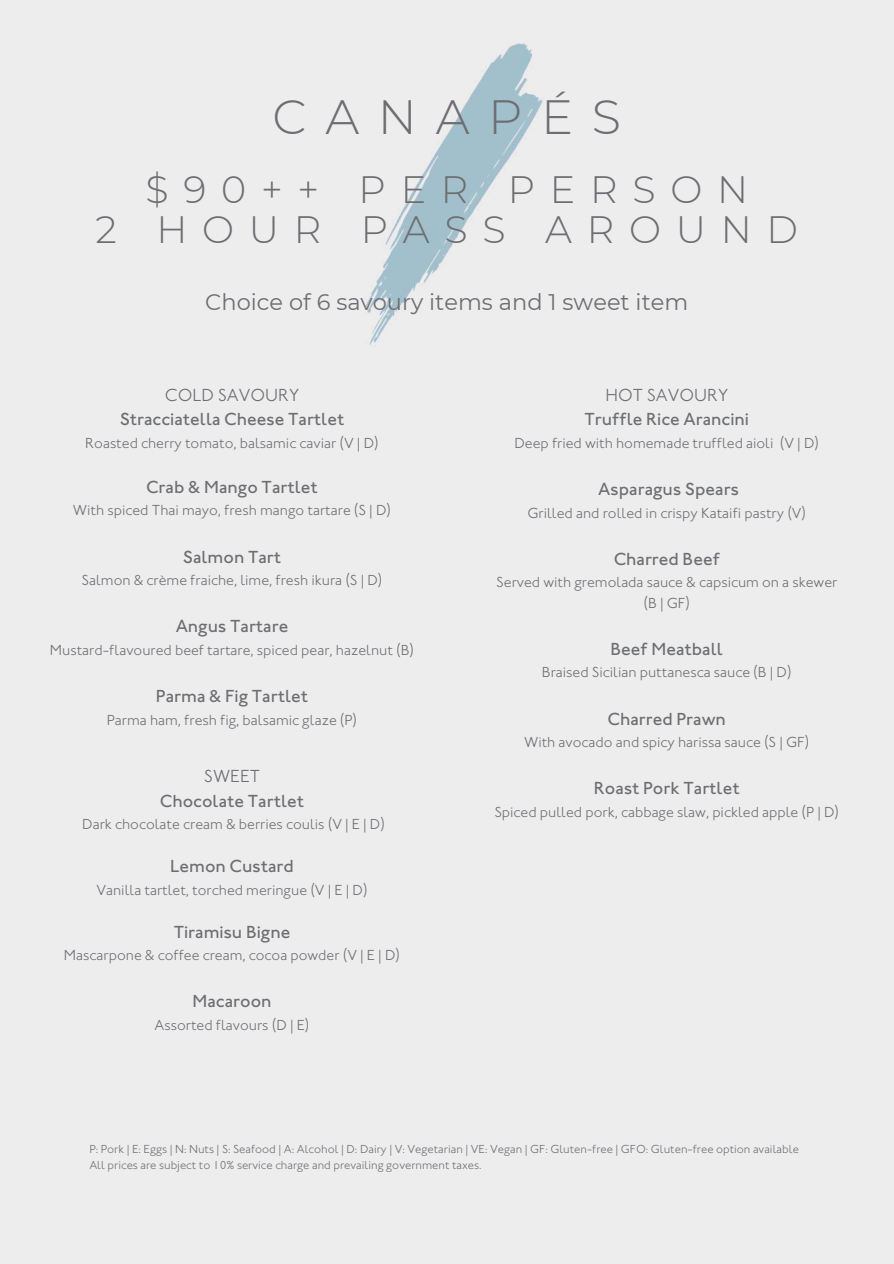
<style>
.page{position:relative;width:894px;height:1264px;background:#fff}
.page>*{position:absolute;margin:0;border:0;box-sizing:border-box;transform-origin:0 0}
.t1{font:300 48px "Montserrat";letter-spacing:.39em;color:#6d6e71}
.t2{font:300 38.1px/39.3px "Montserrat";letter-spacing:.39em;color:#6d6e71;text-align:center}
.t3{font:22.5px "Montserrat";color:#6d6e71}
.t4{font:500 18px "Johnston ITC Std";color:#6d6e71}
.t5{font:300 18px "Johnston ITC Std";color:#6d6e71}
.t6{font:300 15px/20.2px "Johnston ITC Std";color:#6d6e71;text-align:center}
.t7{font:300 12px/16px "Johnston ITC Std";color:#6d6e71}
</style>
<div class="page">
<div style="left:0;top:0;width:893px;height:1263px;background:#ededee"></div>
<img style="left:365px;top:43px;width:178px;height:303px">
<h1 class="t1" style="left:272px;top:87px;width:350px">CANAPÉS</h1>
<h2 class="t2" style="left:95px;top:170px;width:704px">$90++ PER PERSON<br>2 HOUR PASS AROUND</h2>
<h3 class="t3" style="left:205px;top:288px;width:484px">Choice of 6 savoury items and 1 sweet item</h3>
<p class="t5" style="left:165px;top:388px;width:136px">COLD SAVOURY</p>
<p class="t4" style="left:120px;top:413px;width:226px">Stracciatella Cheese Tartlet</p>
<p class="t6" style="left:85px;top:434px;width:295px">Roasted cherry tomato, balsamic caviar (V | D)</p>
<p class="t4" style="left:146px;top:480px;width:173px">Crab &amp; Mango Tartlet</p>
<p class="t6" style="left:73px;top:502px;width:319px">With spiced Thai mayo, fresh mango tartare (S | D)</p>
<p class="t4" style="left:183px;top:550px;width:100px">Salmon Tart</p>
<p class="t6" style="left:81px;top:571px;width:302px">Salmon &amp; crème fraiche, lime, fresh ikura (S | D)</p>
<p class="t4" style="left:176px;top:620px;width:114px">Angus Tartare</p>
<p class="t6" style="left:50px;top:641px;width:365px">Mustard-flavoured beef tartare, spiced pear, hazelnut (B)</p>
<p class="t4" style="left:156px;top:690px;width:153px">Parma &amp; Fig Tartlet</p>
<p class="t6" style="left:107px;top:711px;width:252px">Parma ham, fresh fig, balsamic glaze (P)</p>
<p class="t5" style="left:204px;top:770px;width:58px">SWEET</p>
<p class="t4" style="left:160px;top:794px;width:146px">Chocolate Tartlet</p>
<p class="t6" style="left:82px;top:816px;width:304px">Dark chocolate cream &amp; berries coulis (V | E | D)</p>
<p class="t4" style="left:170px;top:860px;width:125px">Lemon Custard</p>
<p class="t6" style="left:96px;top:881px;width:273px">Vanilla tartlet, torched meringue (V | E | D)</p>
<p class="t4" style="left:174px;top:925px;width:118px">Tiramisu Bigne</p>
<p class="t6" style="left:64px;top:946px;width:337px">Mascarpone &amp; coffee cream, cocoa powder (V | E | D)</p>
<p class="t4" style="left:192px;top:995px;width:80px">Macaroon</p>
<p class="t6" style="left:154px;top:1016px;width:156px">Assorted flavours (D | E)</p>
<p class="t5" style="left:605px;top:388px;width:124px">HOT SAVOURY</p>
<p class="t4" style="left:584px;top:413px;width:166px">Truffle Rice Arancini</p>
<p class="t6" style="left:514px;top:434px;width:306px">Deep fried with homemade truffled aioli (V | D)</p>
<p class="t4" style="left:598px;top:483px;width:142px">Asparagus Spears</p>
<p class="t6" style="left:527px;top:504px;width:280px">Grilled and rolled in crispy Kataifi pastry (V)</p>
<p class="t4" style="left:613px;top:552px;width:108px">Charred Beef</p>
<p class="t6" style="left:496px;top:574px;width:342px">Served with gremolada sauce &amp; capsicum on a skewer (B | GF)</p>
<p class="t4" style="left:610px;top:642px;width:114px">Beef Meatball</p>
<p class="t6" style="left:541px;top:664px;width:251px">Braised Sicilian puttanesca sauce (B | D)</p>
<p class="t4" style="left:607px;top:712px;width:120px">Charred Prawn</p>
<p class="t6" style="left:524px;top:733px;width:287px">With avocado and spicy harissa sauce (S | GF)</p>
<p class="t4" style="left:593px;top:782px;width:147px">Roast Pork Tartlet</p>
<p class="t6" style="left:494px;top:803px;width:346px">Spiced pulled pork, cabbage slaw, pickled apple (P | D)</p>
<p class="t7" style="left:89px;top:1142px;width:710px">P: Pork | E: Eggs | N: Nuts | S: Seafood | A: Alcohol | D: Dairy | V: Vegetarian | VE: Vegan | GF: Gluten-free | GFO: Gluten-free option available<br>All prices are subject to 10% service charge and prevailing government taxes.</p>
</div>
